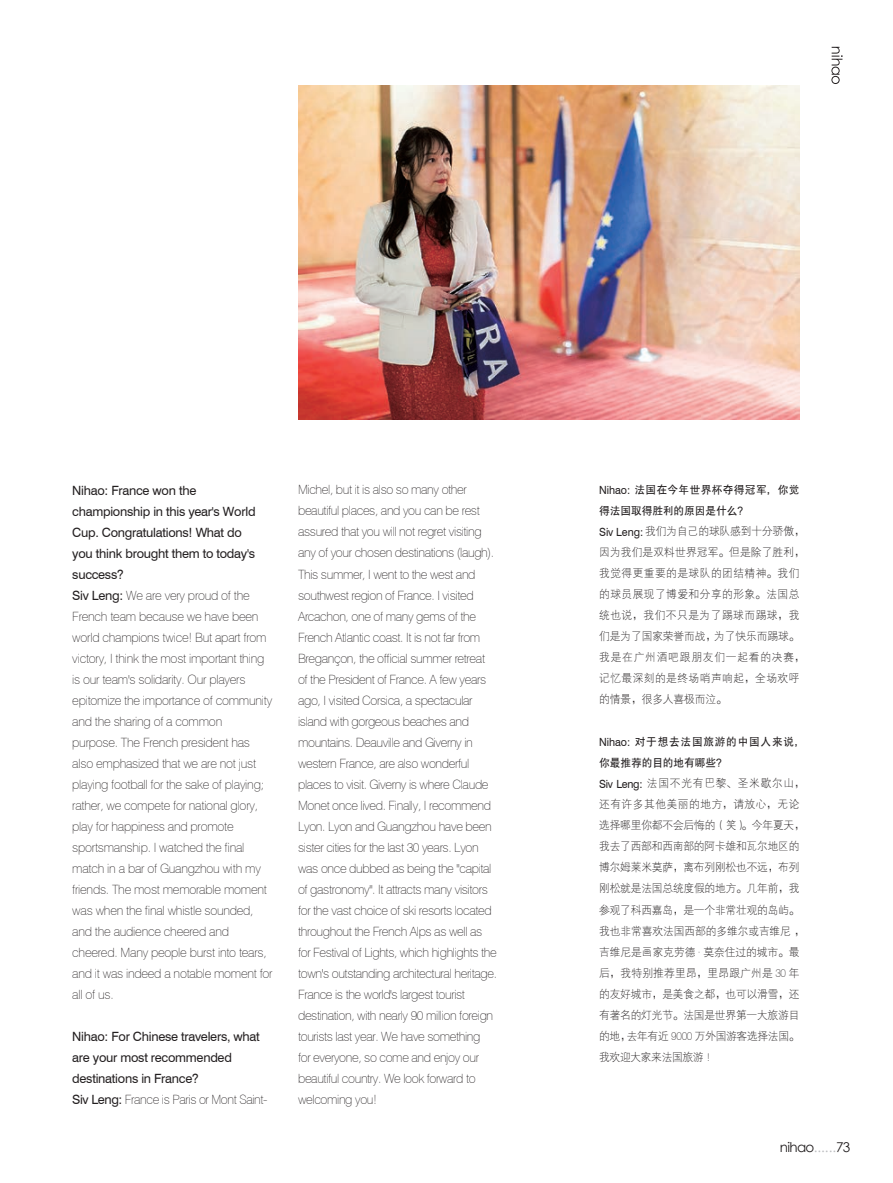
<style>
.page{position:relative;width:893px;height:1183px;background:#fff}
.page>*{position:absolute;margin:0;border:0;box-sizing:border-box;transform-origin:0 0}
.t1{font:13.5px "Century Gothic";letter-spacing:-.05em;color:#231f20}
.英正文{font:100 12.75px/21px "Swiss 721 BT";letter-spacing:-.03em;color:#231f20}
.英正文-2{font:12.75px/21px "Swiss 721 BT";letter-spacing:-.02em;color:#231f20}
.正文{font:11.25px/21px "FZXDXK GBK1 0";letter-spacing:-.005em;color:#231f20;scale:.95 1}
.正文-2{font:11.25px/21px "FZXDXK GBK1 0";letter-spacing:.045em;color:#231f20;scale:.95 1}
.正文-3{font:700 11.25px/21px "C Hei 2 GB";letter-spacing:.015em;color:#231f20;scale:.95 1}
.正文-4{font:700 11.25px/21px "C Hei 2 GB";letter-spacing:.07em;color:#231f20;scale:.95 1}
.s1{font-weight:400}
.s2{font-family:"Swiss 721 BT";font-weight:400}
.s3{font-family:"Swiss 721 BT"}
.s4{font-family:"Swiss 721 BT";font-weight:100}
.s5{color:#bcbdc0}
</style>
<div class="page">
<svg style="left:831px;top:47px;width:12px;height:37px"></svg>
<img style="left:298px;top:85px;width:501px;height:334px">
<p class="英正文-2" style="left:72px;top:479px;width:185px">Nihao: France won the championship in this year's World<br>Cup. Congratulations! What do you think brought them to today's success?</p>
<p class="英正文" style="left:72px;top:584px;width:202px"><span class="s1">Siv Leng:</span> We are very proud of the French team because we have been world champions twice! But apart from victory, I think the most important thing is our team's solidarity. Our players epitomize the importance of community and the sharing of a common<br>purpose. The French president has also emphasized that we are not just playing football for the sake of playing; rather, we compete for national glory, play for happiness and promote sportsmanship. I watched the final match in a bar of Guangzhou with my friends. The most memorable moment was when the final whistle sounded, and the audience cheered and cheered. Many people burst into tears, and it was indeed a notable moment for all of us.</p>
<p class="英正文-2" style="left:72px;top:1025px;width:189px">Nihao: For Chinese travelers, what are your most recommended destinations in France?</p>
<p class="英正文" style="left:72px;top:1088px;width:197px"><span class="s1">Siv Leng:</span> France is Paris or Mont Saint-</p>
<p class="英正文" style="left:298px;top:479px;width:201px">Michel, but it is also so many other beautiful places, and you can be rest assured that you will not regret visiting any of your chosen destinations (laugh).<br>This summer, I went to the west and southwest region of France. I visited Arcachon, one of many gems of the French Atlantic coast. It is not far from Bregançon, the official summer retreat of the President of France. A few years ago, I visited Corsica, a spectacular island with gorgeous beaches and mountains. Deauville and Giverny in western France, are also wonderful places to visit. Giverny is where Claude Monet once lived. Finally, I recommend Lyon. Lyon and Guangzhou have been sister cities for the last 30 years. Lyon was once dubbed as being the "capital of gastronomy". It attracts many visitors for the vast choice of ski resorts located throughout the French Alps as well as for Festival of Lights, which highlights the town's outstanding architectural heritage.<br>France is the world's largest tourist destination, with nearly 90 million foreign tourists last year. We have something<br>for everyone, so come and enjoy our beautiful country. We look forward to welcoming you!</p>
<p class="正文-3" style="left:599px;top:479px;width:212px"><span class="s2">Nihao:</span> 法国在今年世界杯夺得冠军，你觉得法国取得胜利的原因是什么？</p>
<p class="正文-2" style="left:599px;top:521px;width:218px"><span class="s3">Siv Leng:</span> 我们为自己的球队感到十分骄傲，因为我们是双料世界冠军。但是除了胜利，我觉得更重要的是球队的团结精神。我们的球员展现了博爱和分享的形象。法国总统也说，我们不只是为了踢球而踢球，我们是为了国家荣誉而战，为了快乐而踢球。我是在广州酒吧跟朋友们一起看的决赛，记忆最深刻的是终场哨声响起，全场欢呼的情景，很多人喜极而泣。</p>
<p class="正文-4" style="left:599px;top:731px;width:218px"><span class="s2">Nihao:</span> 对于想去法国旅游的中国人来说，你最推荐的目的地有哪些？</p>
<p class="正文" style="left:599px;top:773px;width:218px"><span class="s3">Siv Leng:</span> 法国不光有巴黎、圣米歇尔山，还有许多其他美丽的地方，请放心，无论选择哪里你都不会后悔的（笑）。今年夏天，我去了西部和西南部的阿卡雄和瓦尔地区的博尔姆莱米莫萨，离布列刚松也不远，布列刚松就是法国总统度假的地方。几年前，我参观了科西嘉岛，是一个非常壮观的岛屿。我也非常喜欢法国西部的多维尔或吉维尼，吉维尼是画家克劳德 <span class="s4">·</span> 莫奈住过的城市。最后，我特别推荐里昂，里昂跟广州是 <span class="s4">30</span> 年的友好城市，是美食之都，也可以滑雪，还有著名的灯光节。法国是世界第一大旅游目的地，去年有近 <span class="s4">9000</span> 万外国游客选择法国。我欢迎大家来法国旅游！</p>
<p class="t1" style="left:780px;top:1138px;width:72px">nihao<span class="s5">......</span>73</p>
</div>
